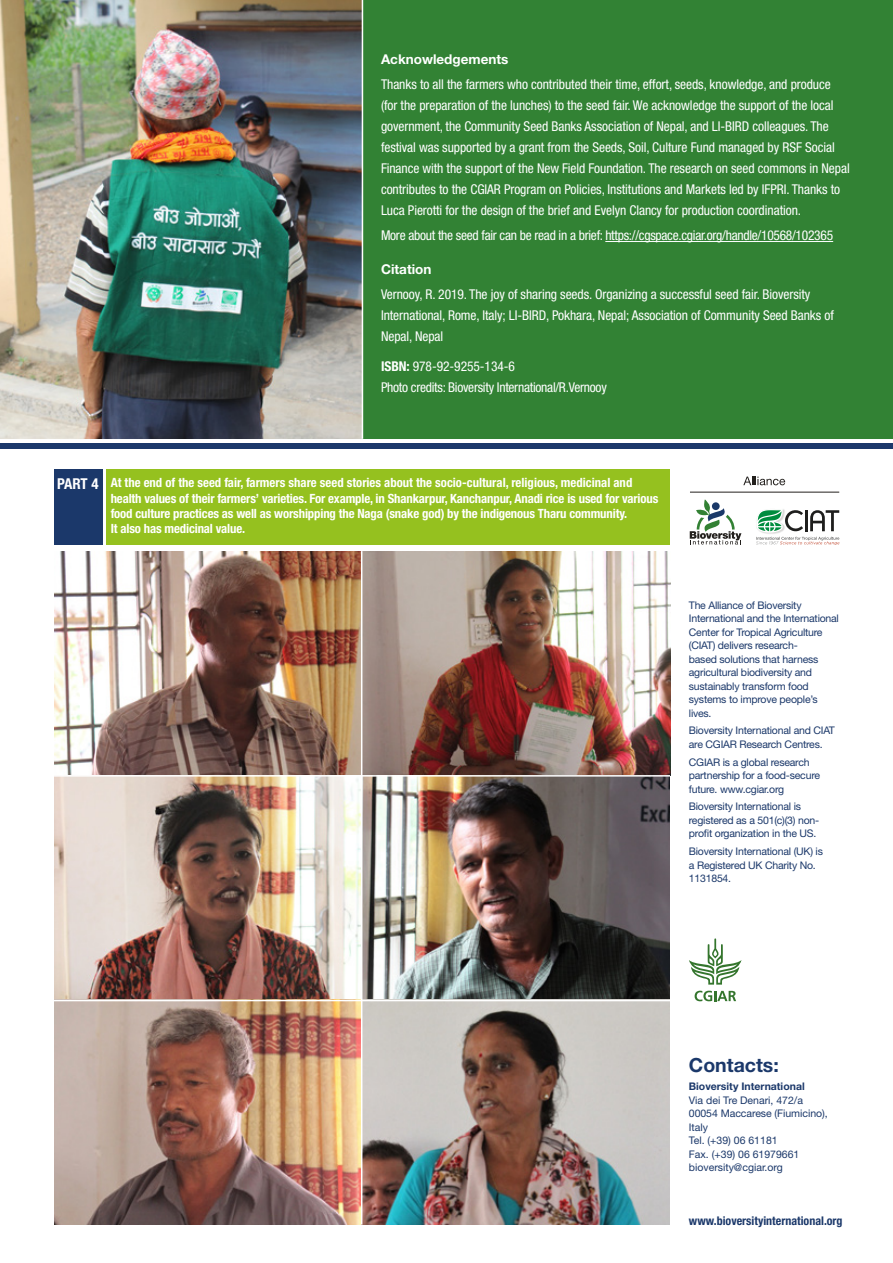
<style>
.page{position:relative;width:893px;height:1263px;background:#fff}
.page>*{position:absolute;margin:0;border:0;box-sizing:border-box;transform-origin:0 0}
.t1{font:700 19.5px "Helvetica Neue LT Std";color:#1b386a}
.t2{font:700 condensed 15px "Helvetica Neue LT Std";color:#fff}
.t3{font:condensed 13.5px/21px "Helvetica Neue LT Std";letter-spacing:-.005em;color:#fff}
.t4{font:700 13.5px "Helvetica Neue LT Std";color:#fff}
.t5{font:700 condensed 12.75px/15.3px "Helvetica Neue LT Std";letter-spacing:-.01em;color:#fff}
.t6{font:700 condensed 12px "Helvetica Neue LT Std";color:#1b386a}
.t7{font:10.5px/13.5px "Helvetica Neue LT Std";letter-spacing:-.02em;color:#1b386a}
.t8{font:10.5px/13.5px "Helvetica Neue LT Std";color:#1b386a}
.t9{font:700 10.5px "Helvetica Neue LT Std";color:#1b386a}
.s1{font-weight:700}
</style>
<div class="page">
<img style="left:0;top:0;width:362px;height:439px">
<div style="left:362px;top:0;width:531px;height:439px;background:#328234"></div>
<img style="left:54px;top:551px;width:616px;height:673px">
<hr style="left:361px;top:551px;width:1px;height:673px;background:#fff">
<hr style="left:54px;top:775px;width:616px;height:1px;background:#fff">
<hr style="left:54px;top:1000px;width:616px;height:1px;background:#fff">
<svg style="left:689px;top:938px;width:52px;height:46px"></svg>
<svg style="left:695px;top:991px;width:41px;height:10px"></svg>
<hr style="left:605px;top:241px;width:228px;height:1px;background:#fff">
<hr style="left:362px;top:0;width:1px;height:439px;background:#fff">
<div style="left:0;top:443px;width:893px;height:6px;background:#1b386a"></div>
<div style="left:106px;top:469px;width:563px;height:76px;background:#95c11f"></div>
<div style="left:54px;top:469px;width:49px;height:76px;background:#1b386a"></div>
<svg style="left:756px;top:509px;width:83px;height:36px"></svg>
<svg style="left:690px;top:499px;width:51px;height:45px"></svg>
<svg style="left:743px;top:477px;width:42px;height:8px"></svg>
<hr style="left:690px;top:492px;width:149px;height:1px;background:#23201d">
<p class="t4" style="left:381px;top:50px;width:129px">Acknowledgements</p>
<p class="t3" style="left:381px;top:74px;width:470px">Thanks to all the farmers who contributed their time, effort, seeds, knowledge, and produce (for the preparation of the lunches) to the seed fair. We acknowledge the support of the local government, the Community Seed Banks Association of Nepal, and LI-BIRD colleagues. The festival was supported by a grant from the Seeds, Soil, Culture Fund managed by RSF Social Finance with the support of the New Field Foundation. The research on seed commons in Nepal contributes to the CGIAR Program on Policies, Institutions and Markets led by IFPRI. Thanks to Luca Pierotti for the design of the brief and Evelyn Clancy for production coordination.</p>
<p class="t3" style="left:381px;top:225px;width:454px">More about the seed fair can be read in a brief: https://cgspace.cgiar.org/handle/10568/102365</p>
<p class="t4" style="left:381px;top:261px;width:52px">Citation</p>
<p class="t3" style="left:381px;top:284px;width:454px">Vernooy, R. 2019. The joy of sharing seeds. Organizing a successful seed fair. Bioversity<br>International, Rome, Italy; LI-BIRD, Pokhara, Nepal; Association of Community Seed Banks of<br>Nepal, Nepal</p>
<p class="t3" style="left:381px;top:355px;width:227px"><span class="s1">ISBN:</span> 978-92-9255-134-6<br>Photo credits: Bioversity International/R.Vernooy</p>
<p class="t2" style="left:57px;top:475px;width:43px">PART 4</p>
<p class="t5" style="left:111px;top:475px;width:549px">At the end of the seed fair, farmers share seed stories about the socio-cultural, religious, medicinal and health values of their farmers’ varieties. For example, in Shankarpur, Kanchanpur, Anadi rice is used for various food culture practices as well as worshipping the Naga (snake god) by the indigenous Tharu community.<br>It also has medicinal value.</p>
<p class="t7" style="left:689px;top:598px;width:152px">The Alliance of Bioversity<br>International and the International<br>Center for Tropical Agriculture (CIAT) delivers research-<br>based solutions that harness agricultural biodiversity and sustainably transform food systems to improve people’s lives.</p>
<p class="t7" style="left:689px;top:724px;width:148px">Bioversity International and CIAT are CGIAR Research Centres.</p>
<p class="t7" style="left:689px;top:755px;width:133px">CGIAR is a global research partnership for a food-secure future. www.cgiar.org</p>
<p class="t7" style="left:689px;top:800px;width:132px">Bioversity International is registered as a 501(c)(3) non&shy;profit organization in the US.</p>
<p class="t7" style="left:689px;top:844px;width:136px">Bioversity International (UK) is a Registered UK Charity No.<br>1131854.</p>
<h1 class="t1" style="left:689px;top:1053px;width:91px">Contacts:</h1>
<p class="t9" style="left:689px;top:1080px;width:117px">Bioversity International</p>
<p class="t8" style="left:689px;top:1093px;width:140px">Via dei Tre Denari, 472/a<br>00054 Maccarese (Fiumicino),<br>Italy<br>Tel. (+39) 06 61181<br>Fax. (+39) 06 61979661 bioversity@cgiar.org</p>
<p class="t6" style="left:689px;top:1214px;width:155px">www.bioversityinternational.org</p>
</div>
